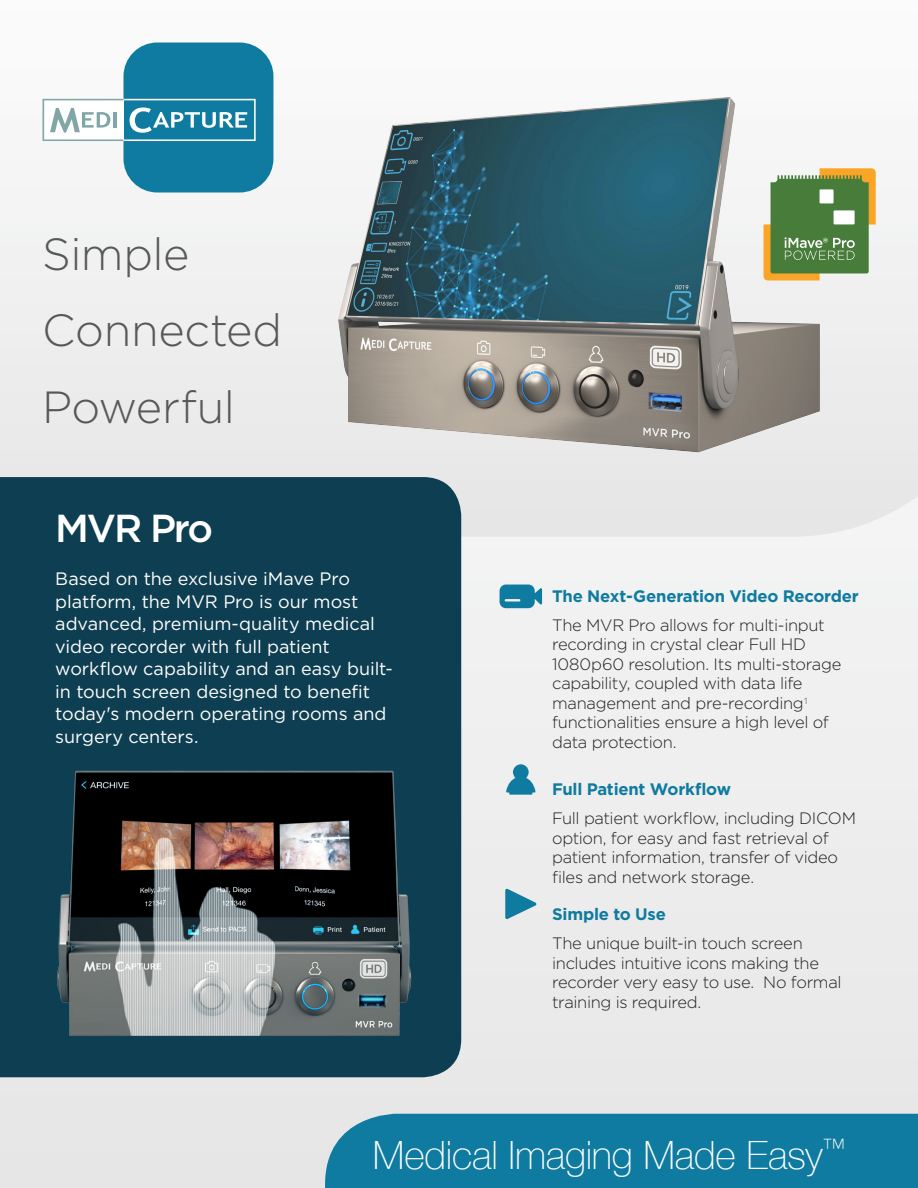
<style>
.page{position:relative;width:918px;height:1188px;background:#ececec}
.page>*{position:absolute;margin:0;border:0;box-sizing:border-box;transform-origin:0 0}
.t1{font:300 45px "Gotham";letter-spacing:-.005em;color:#57585a}
.t2{font:100 39px "Helvetica Neue";letter-spacing:-.005em;color:#fff}
.t3{font:500 39px "Gotham";letter-spacing:-.055em;color:#fff}
.t4{font:18px/22.5px "Gotham";letter-spacing:-.005em;color:#fff}
.t5{font:700 16.65px "Gotham";letter-spacing:-.015em;color:#0f7ba0}
.t6{font:300 16.5px/19.5px "Gotham";letter-spacing:-.02em;color:#231f20}
</style>
<div class="page">
<div style="left:325px;top:1114px;width:593px;height:74px;background:#0f7ba0"></div>
<svg style="left:0;top:0;width:918px;height:537px"></svg>
<div style="left:0;top:477px;width:461px;height:600px;background:#0e3e51"></div>
<img style="left:331px;top:92px;width:494px;height:366px">
<img style="left:44px;top:754px;width:380px;height:295px">
<svg style="left:505px;top:889px;width:31px;height:30px"></svg>
<svg style="left:506px;top:764px;width:30px;height:31px"></svg>
<svg style="left:500px;top:585px;width:42px;height:23px"></svg>
<div style="left:123px;top:43px;width:150px;height:149px;background:#0f7ba0;border-radius:34px"></div>
<svg style="left:43px;top:99px;width:213px;height:42px"></svg>
<svg style="left:764px;top:168px;width:112px;height:112px"></svg>
<p class="t1" style="left:42px;top:225px;width:149px">Simple</p>
<p class="t1" style="left:42px;top:302px;width:241px">Connected</p>
<p class="t1" style="left:42px;top:378px;width:194px">Powerful</p>
<p class="t3" style="left:55px;top:502px;width:159px">MVR Pro</p>
<p class="t4" style="left:55px;top:567px;width:339px">Based on the exclusive iMave Pro platform, the MVR Pro is our most advanced, premium-quality medical video recorder with full patient workflow capability and an easy built&shy;in touch screen designed to benefit today's modern operating rooms and surgery centers.</p>
<p class="t5" style="left:552px;top:585px;width:308px">The Next-Generation Video Recorder</p>
<p class="t6" style="left:552px;top:615px;width:291px">The MVR Pro allows for multi-input recording in crystal clear Full HD 1080p60 resolution. Its multi-storage capability, coupled with data life management and pre-recording<sup>1 </sup>functionalities ensure a high level of data protection.</p>
<p class="t5" style="left:552px;top:778px;width:180px">Full Patient Workflow</p>
<p class="t6" style="left:552px;top:808px;width:305px">Full patient workflow, including DICOM option, for easy and fast retrieval of patient information, transfer of video files and network storage.</p>
<p class="t5" style="left:552px;top:903px;width:115px">Simple to Use</p>
<p class="t6" style="left:552px;top:933px;width:291px">The unique built-in touch screen includes intuitive icons making the recorder very easy to use. No formal training is required.</p>
<p class="t2" style="left:373px;top:1126px;width:474px">Medical Imaging Made Easy<sup>™</sup></p>
</div>
